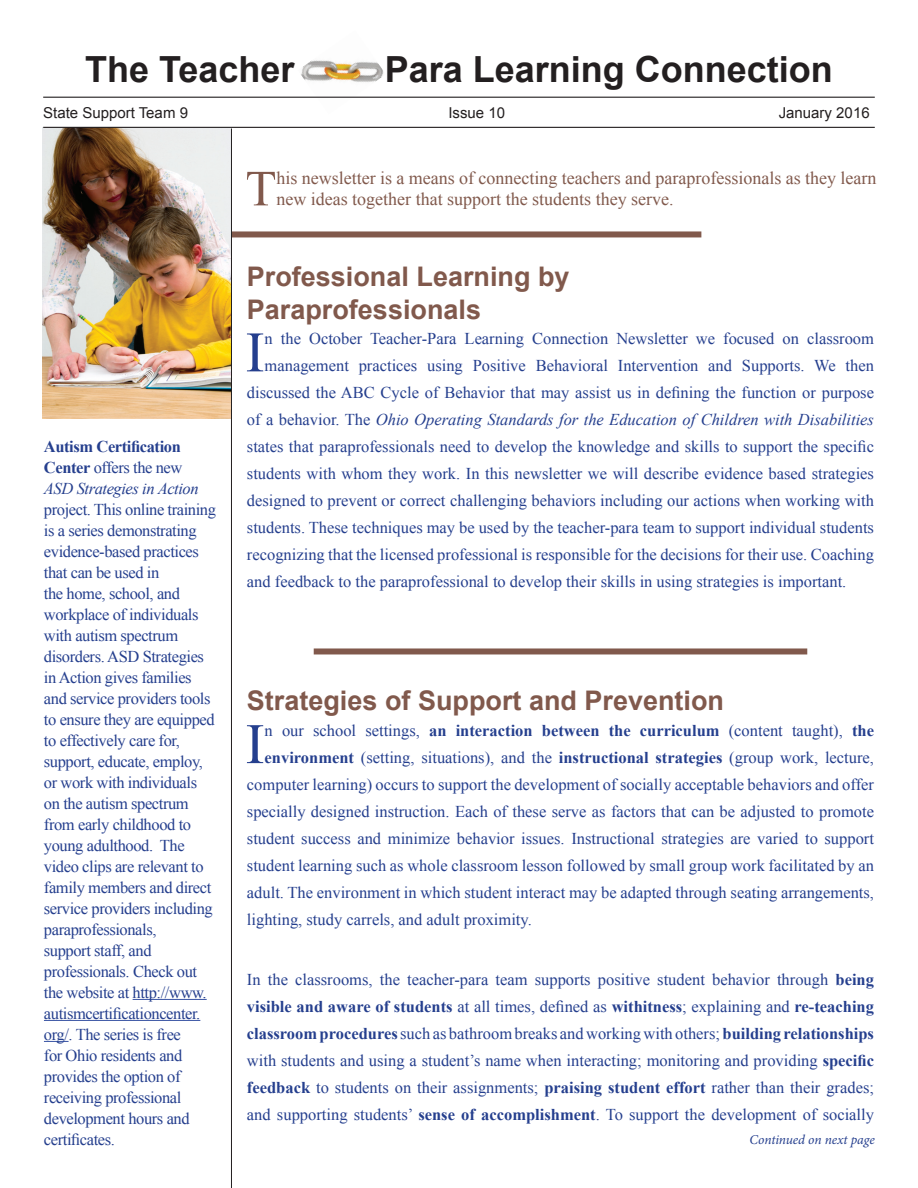
<style>
.page{position:relative;width:918px;height:1188px;background:#fff}
.page>*{position:absolute;margin:0;border:0;box-sizing:border-box;transform-origin:0 0}
.t1{font:57.3px "Times New Roman";color:#253f8e}
.t2{font:50.55px "Times New Roman";color:#81594c}
.t3{font:700 36px "Arial";color:#231f20}
.t4{font:700 27px/32.4px "Arial";color:#81594c}
.t5{font:18px/21.6px "Times New Roman";color:#81594c}
.t6{font:16.5px/27px "Times New Roman";color:#253f8e;text-align:justify}
.t7{font:16.5px/21px "Times New Roman";letter-spacing:-.025em;color:#253f8e}
.t8{font:italic 16.5px "Times New Roman";color:#253f8e}
.t9{font:700 16.5px "Times New Roman";color:#253f8e}
.t10{font:700 16.5px/21px "Times New Roman";letter-spacing:-.025em;color:#253f8e}
.t11{font:15px "Arial";color:#231f20}
.t12{font:italic 13.5px "Minion Pro";letter-spacing:-.005em;color:#253f8e}
.s1{font-weight:400}
.s2{font-weight:400;font-style:italic}
.s3{font-style:normal}
.s4{font-weight:700}
</style>
<div class="page">
<div style="left:43px;top:231px;width:658px;height:6px;background:#81594c"></div>
<img style="left:298px;top:60px;width:88px;height:37px">
<hr style="left:43px;top:97px;width:832px;height:1px;background:#231f20">
<div style="left:314px;top:648px;width:493px;height:6px;background:#81594c"></div>
<hr style="left:133px;top:999px;width:74px;height:1px;background:#3853a3">
<hr style="left:44px;top:1020px;width:156px;height:1px;background:#3853a3">
<svg style="left:44px;top:1041px;width:25px;height:1px"></svg>
<img style="left:42px;top:128px;width:190px;height:291px">
<hr style="left:43px;top:127px;width:832px;height:1px;background:#231f20">
<hr style="left:231px;top:129px;width:1px;height:1059px;background:#231f20">
<h3 class="t3" style="left:85px;top:45px;width:211px">The Teacher</h3>
<h3 class="t3" style="left:385px;top:45px;width:450px">Para Learning Connection</h3>
<p class="t11" style="left:43px;top:103px;width:146px">State Support Team 9</p>
<p class="t11" style="left:448px;top:103px;width:58px">Issue 10</p>
<p class="t11" style="left:779px;top:103px;width:92px">January 2016</p>
<h2 class="t2" style="left:245px;top:154px;width:32px">T</h2>
<p class="t5" style="left:276px;top:167px;width:602px">his newsletter is a means of connecting teachers and paraprofessionals as they learn new ideas together that support the students they serve.</p>
<p class="t10" style="left:44px;top:435px;width:156px">Autism Certification<br>Center <span class="s1">offers the new<br></span><span class="s2">ASD Strategies in Action</span></p>
<p class="t7" style="left:44px;top:498px;width:174px">project. This online training is a series demonstrating evidence-based practices that can be used in<br>the home, school, and workplace of individuals with autism spectrum disorders. ASD Strategies in Action gives families and service providers tools to ensure they are equipped to effectively care for, support, educate, employ, or work with individuals on the autism spectrum from early childhood to young adulthood. The video clips are relevant to family members and direct service providers including paraprofessionals,<br>support staff, and professionals. Check out the website at http://www. autismcertificationcenter. org/. The series is free<br>for Ohio residents and provides the option of receiving professional development hours and certificates.</p>
<h3 class="t4" style="left:247px;top:261px;width:324px">Professional Learning by<br>Paraprofessionals</h3>
<h1 class="t1" style="left:246px;top:314px;width:21px">I</h1>
<p class="t6" style="left:265px;top:325px;width:611px">n the October Teacher-Para Learning Connection Newsletter we focused on classroom</p>
<p class="t6" style="left:265px;top:352px;width:611px">management practices using Positive Behavioral Intervention and Supports. We then</p>
<p class="t6" style="left:247px;top:379px;width:629px">discussed the ABC Cycle of Behavior that may assist us in defining the function or purpose</p>
<p class="t8" style="left:247px;top:408px;width:629px"><span class="s3">of a behavior. The</span> Ohio Operating Standards for the Education of Children with Disabilities</p>
<p class="t6" style="left:247px;top:433px;width:629px">states that paraprofessionals need to develop the knowledge and skills to support the specific</p>
<p class="t6" style="left:247px;top:460px;width:629px">students with whom they work. In this newsletter we will describe evidence based strategies</p>
<p class="t6" style="left:247px;top:487px;width:629px">designed to prevent or correct challenging behaviors including our actions when working with</p>
<p class="t6" style="left:247px;top:514px;width:629px">students. These techniques may be used by the teacher-para team to support individual students</p>
<p class="t6" style="left:247px;top:541px;width:629px">recognizing that the licensed professional is responsible for the decisions for their use. Coaching</p>
<p class="t6" style="left:247px;top:568px;width:601px">and feedback to the paraprofessional to develop their skills in using strategies is important.</p>
<h3 class="t4" style="left:247px;top:685px;width:479px">Strategies of Support and Prevention</h3>
<h1 class="t1" style="left:246px;top:705px;width:21px">I</h1>
<p class="t9" style="left:265px;top:719px;width:611px"><span class="s1">n our school settings,</span> an interaction between the curriculum <span class="s1">(content taught),</span> the</p>
<p class="t6" style="left:265px;top:744px;width:611px"><span class="s4">environment</span> (setting, situations), and the <span class="s4">instructional strategies</span> (group work, lecture,</p>
<p class="t6" style="left:247px;top:771px;width:629px">computer learning) occurs to support the development of socially acceptable behaviors and offer</p>
<p class="t6" style="left:247px;top:798px;width:629px">specially designed instruction. Each of these serve as factors that can be adjusted to promote</p>
<p class="t6" style="left:247px;top:825px;width:629px">student success and minimize behavior issues. Instructional strategies are varied to support</p>
<p class="t6" style="left:247px;top:852px;width:629px">student learning such as whole classroom lesson followed by small group work facilitated by an</p>
<p class="t6" style="left:247px;top:879px;width:629px">adult. The environment in which student interact may be adapted through seating arrangements,</p>
<p class="t6" style="left:247px;top:906px;width:286px">lighting, study carrels, and adult proximity.</p>
<p class="t6" style="left:247px;top:966px;width:629px">In the classrooms, the teacher-para team supports positive student behavior through <span class="s4">being visible and aware of students</span> at all times, defined as <span class="s4">withitness</span>; explaining and <span class="s4">re-teaching classroom procedures</span> such as bathroom breaks and working with others; <span class="s4">building relationships </span>with students and using a student’s name when interacting; monitoring and providing <span class="s4">specific feedback</span> to students on their assignments; <span class="s4">praising student effort</span> rather than their grades; and supporting students’ <span class="s4">sense of accomplishment</span>. To support the development of socially</p>
<p class="t12" style="left:750px;top:1130px;width:127px">Continued on next page</p>
</div>
